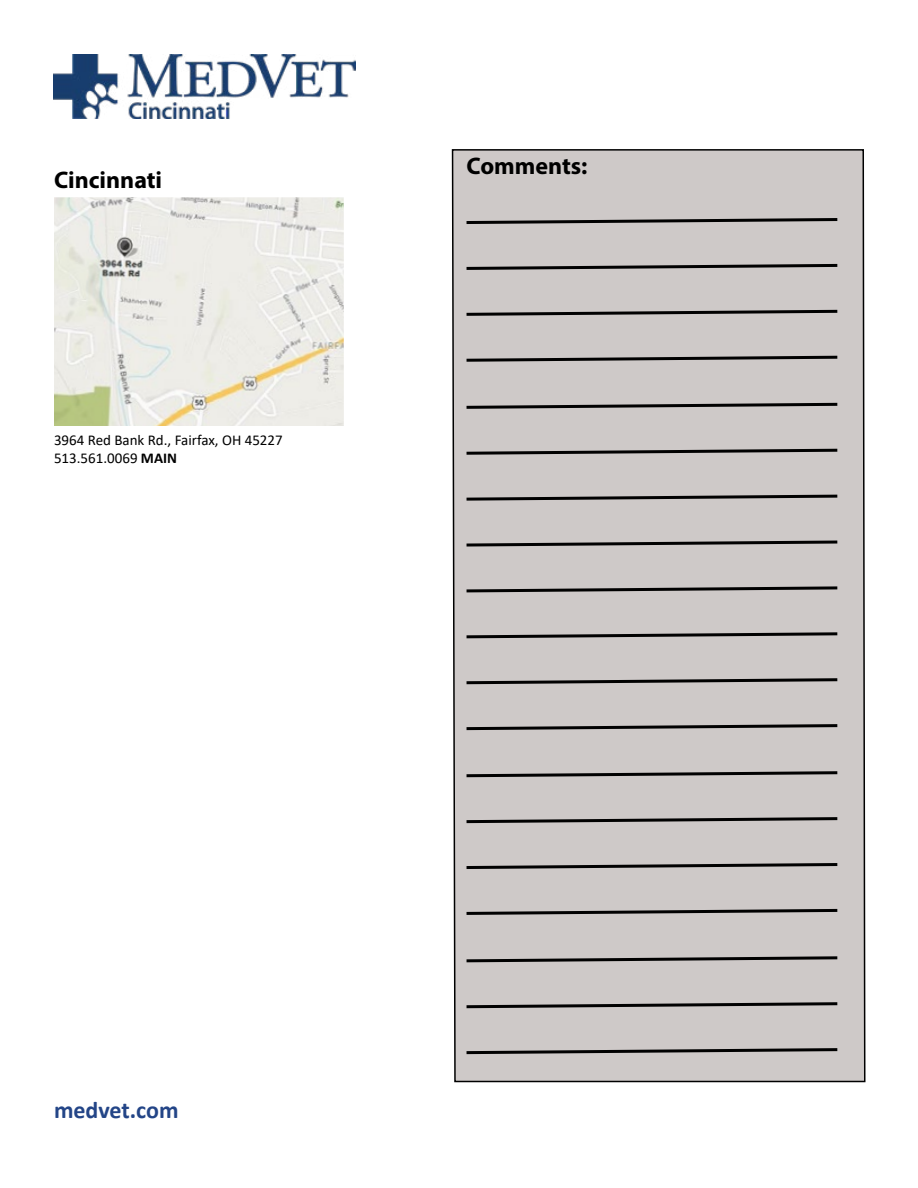
<style>
.page{position:relative;width:918px;height:1188px;background:#fff}
.page>*{position:absolute;margin:0;border:0;box-sizing:border-box;transform-origin:0 0}
.t1{font:700 24px "Myriad Pro";color:#000}
.t2{font:700 24px "Calibri";color:#234587}
.t3{font:15px/18px "Calibri";color:#000}
.s1{font-weight:700}
</style>
<div class="page">
<img style="left:54px;top:54px;width:301px;height:65px">
<div style="left:451px;top:149px;width:415px;height:934px;background:#cec9c8"></div>
<img style="left:54px;top:197px;width:290px;height:229px">
<svg style="left:464px;top:217px;width:376px;height:9px;background:#8a8686"></svg>
<svg style="left:464px;top:262px;width:376px;height:9px;background:#8a8686"></svg>
<svg style="left:464px;top:308px;width:376px;height:9px;background:#8a8686"></svg>
<svg style="left:464px;top:354px;width:376px;height:9px;background:#8a8686"></svg>
<svg style="left:464px;top:401px;width:376px;height:9px;background:#8a8686"></svg>
<svg style="left:464px;top:447px;width:376px;height:9px;background:#8a8686"></svg>
<svg style="left:464px;top:493px;width:376px;height:9px;background:#8a8686"></svg>
<svg style="left:464px;top:539px;width:376px;height:9px;background:#8a8686"></svg>
<svg style="left:464px;top:585px;width:376px;height:9px;background:#8a8686"></svg>
<svg style="left:464px;top:631px;width:376px;height:9px;background:#8a8686"></svg>
<svg style="left:464px;top:677px;width:376px;height:9px;background:#8a8686"></svg>
<svg style="left:464px;top:723px;width:376px;height:9px;background:#8a8686"></svg>
<svg style="left:464px;top:770px;width:376px;height:9px;background:#8a8686"></svg>
<svg style="left:464px;top:816px;width:376px;height:9px;background:#8a8686"></svg>
<svg style="left:464px;top:862px;width:376px;height:9px;background:#8a8686"></svg>
<svg style="left:464px;top:907px;width:376px;height:9px;background:#8a8686"></svg>
<svg style="left:464px;top:955px;width:376px;height:9px;background:#8a8686"></svg>
<svg style="left:464px;top:1001px;width:376px;height:9px;background:#8a8686"></svg>
<svg style="left:464px;top:1047px;width:376px;height:9px;background:#8a8686"></svg>
<h1 class="t1" style="left:54px;top:164px;width:110px">Cincinnati</h1>
<p class="t3" style="left:54px;top:431px;width:230px">3964 Red Bank Rd., Fairfax, OH 45227<br>513.561.0069 <span class="s1">MAIN</span></p>
<h1 class="t1" style="left:467px;top:150px;width:123px">Comments:</h1>
<h1 class="t2" style="left:54px;top:1093px;width:126px">medvet.com</h1>
</div>
